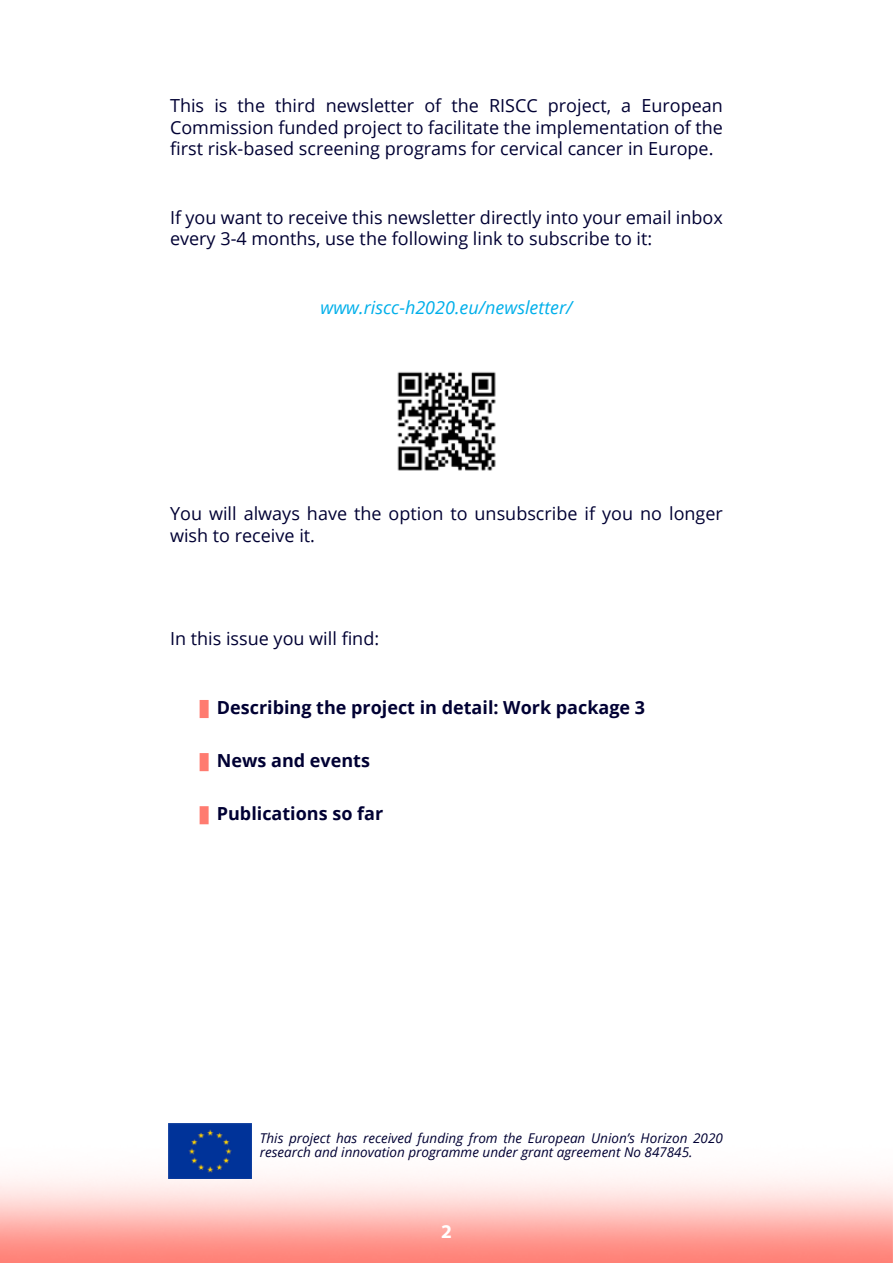
<style>
.page{position:relative;width:893px;height:1263px;background:#fff}
.page>*{position:absolute;margin:0;border:0;box-sizing:border-box;transform-origin:0 0}
.t1{font:700 19.5px "Myriad Pro";color:#fff}
.t2{font:18px/21.6px "Open Sans";color:#003}
.t3{font:700 18px "Open Sans";color:#003}
.t4{font:italic 18px "Open Sans";color:#00afea}
.t5{font:italic 13.5px/13.5px "Open Sans";color:#003}
</style>
<div class="page">
<img style="left:0;top:1139px;width:893px;height:124px">
<div style="left:200px;top:700px;width:9px;height:18px;background:#ff7b70"></div>
<div style="left:200px;top:753px;width:9px;height:18px;background:#ff7b70"></div>
<div style="left:200px;top:806px;width:9px;height:18px;background:#ff7b70"></div>
<img style="left:397px;top:371px;width:99px;height:100px">
<img style="left:169px;top:1123px;width:82px;height:56px">
<p class="t2" style="left:170px;top:94px;width:554px;text-align:justify">This is the third newsletter of the RISCC project, a European Commission funded project to facilitate the implementation of the first risk-based screening programs for cervical cancer in Europe.</p>
<p class="t2" style="left:170px;top:206px;width:554px">If you want to receive this newsletter directly into your email inbox every 3-4 months, use the following link to subscribe to it:</p>
<p class="t4" style="left:320px;top:295px;width:253px">www.riscc-h2020.eu/newsletter/</p>
<p class="t2" style="left:170px;top:502px;width:554px">You will always have the option to unsubscribe if you no longer wish to receive it.</p>
<p class="t2" style="left:170px;top:627px;width:211px">In this issue you will find:</p>
<p class="t3" style="left:217px;top:694px;width:430px">Describing the project in detail: Work package 3</p>
<p class="t3" style="left:217px;top:748px;width:155px">News and events</p>
<p class="t3" style="left:217px;top:801px;width:168px">Publications so far</p>
<p class="t5" style="left:260px;top:1131px;width:465px">This project has received funding from the European Union’s Horizon 2020 research and innovation programme under grant agreement No 847845.</p>
<p class="t1" style="left:441px;top:1219px;width:12px">2</p>
</div>
